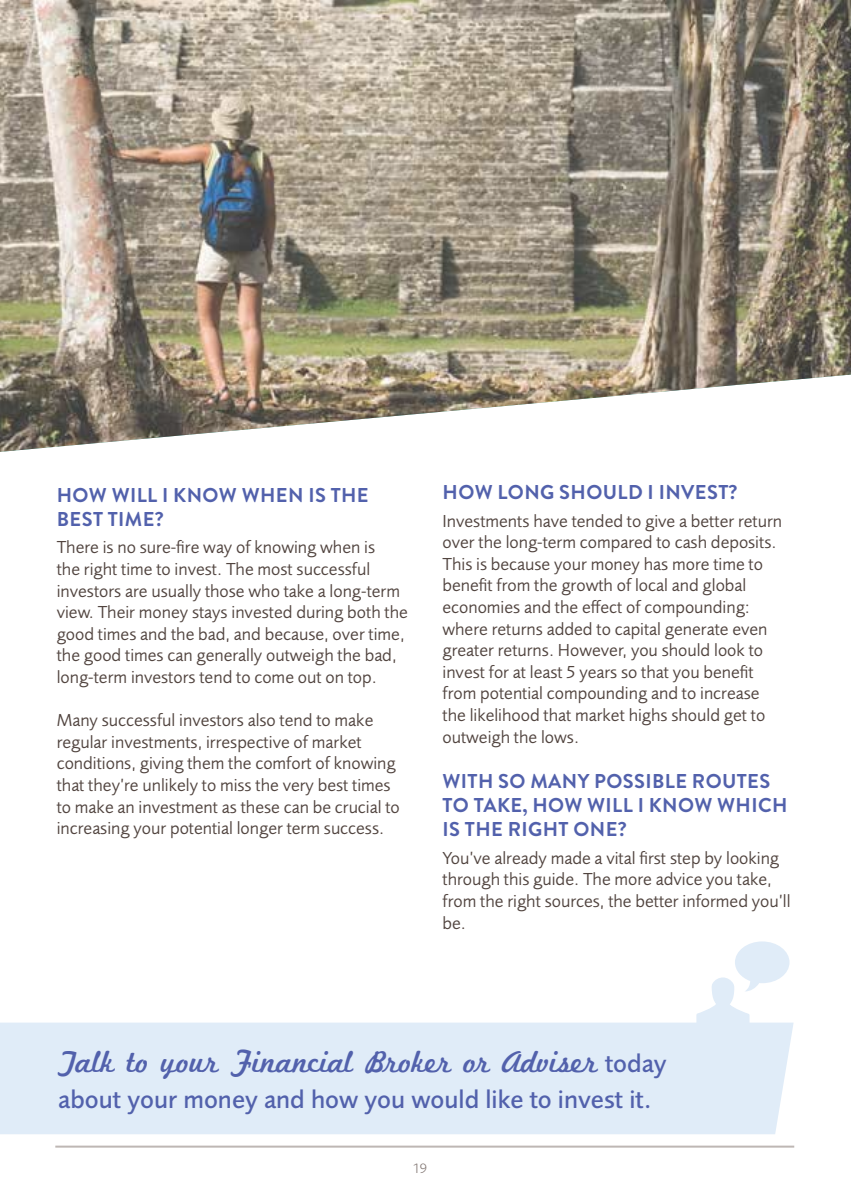
<style>
.page{position:relative;width:851px;height:1191px;background:#fff}
.page>*{position:absolute;margin:0;border:0;box-sizing:border-box;transform-origin:0 0}
.t1{font:32px "Marketing Script";color:#5261ac}
.t2{font:500 26px "Foundry Sans";color:#5261ac}
.t3{font:700 20px/24px "Brandon Grotesque";letter-spacing:.02em;color:#5261ac}
.t4{font:18px/21.6px "Foundry Sans";color:#51443f}
.t5{font:300 14px "Foundry Sans";color:#7b6f6b}
.s1{font-family:"Foundry Sans";font-weight:500;font-size:26px}
</style>
<div class="page">
<hr style="left:55px;top:1145px;width:739px;height:2px;background:#beb7b4">
<div style="left:0;top:1022px;width:793px;height:112px;background:#e0ecf8"></div>
<svg style="left:696px;top:941px;width:93px;height:85px"></svg>
<img style="left:0;top:0;width:850px;height:452px">
<p class="t3" style="left:57px;top:483px;width:313px">HOW WILL I KNOW WHEN IS THE<br>BEST TIME?</p>
<p class="t4" style="left:57px;top:537px;width:352px">There is no sure-fire way of knowing when is<br>the right time to invest. The most successful investors are usually those who take a long-term view. Their money stays invested during both the good times and the bad, and because, over time, the good times can generally outweigh the bad, long-term investors tend to come out on top.</p>
<p class="t4" style="left:57px;top:710px;width:344px">Many successful investors also tend to make regular investments, irrespective of market conditions, giving them the comfort of knowing that they’re unlikely to miss the very best times to make an investment as these can be crucial to increasing your potential longer term success.</p>
<p class="t3" style="left:442px;top:480px;width:296px">HOW LONG SHOULD I INVEST?</p>
<p class="t4" style="left:442px;top:510px;width:341px">Investments have tended to give a better return over the long-term compared to cash deposits.<br>This is because your money has more time to benefit from the growth of local and global economies and the effect of compounding: where returns added to capital generate even greater returns. However, you should look to invest for at least 5 years so that you benefit from potential compounding and to increase the likelihood that market highs should get to outweigh the lows.</p>
<p class="t3" style="left:442px;top:769px;width:346px">WITH SO MANY POSSIBLE ROUTES<br>TO TAKE, HOW WILL I KNOW WHICH<br>IS THE RIGHT ONE?</p>
<p class="t4" style="left:442px;top:847px;width:349px">You’ve already made a vital first step by looking through this guide. The more advice you take, from the right sources, the better informed you’ll be.</p>
<h1 class="t1" style="left:58px;top:1042px;width:610px">Talk to your Financial Broker or Adviser <span class="s1">today</span></h1>
<h2 class="t2" style="left:58px;top:1085px;width:595px">about your money and how you would like to invest it.</h2>
<p class="t5" style="left:413px;top:1160px;width:15px">19</p>
</div>
